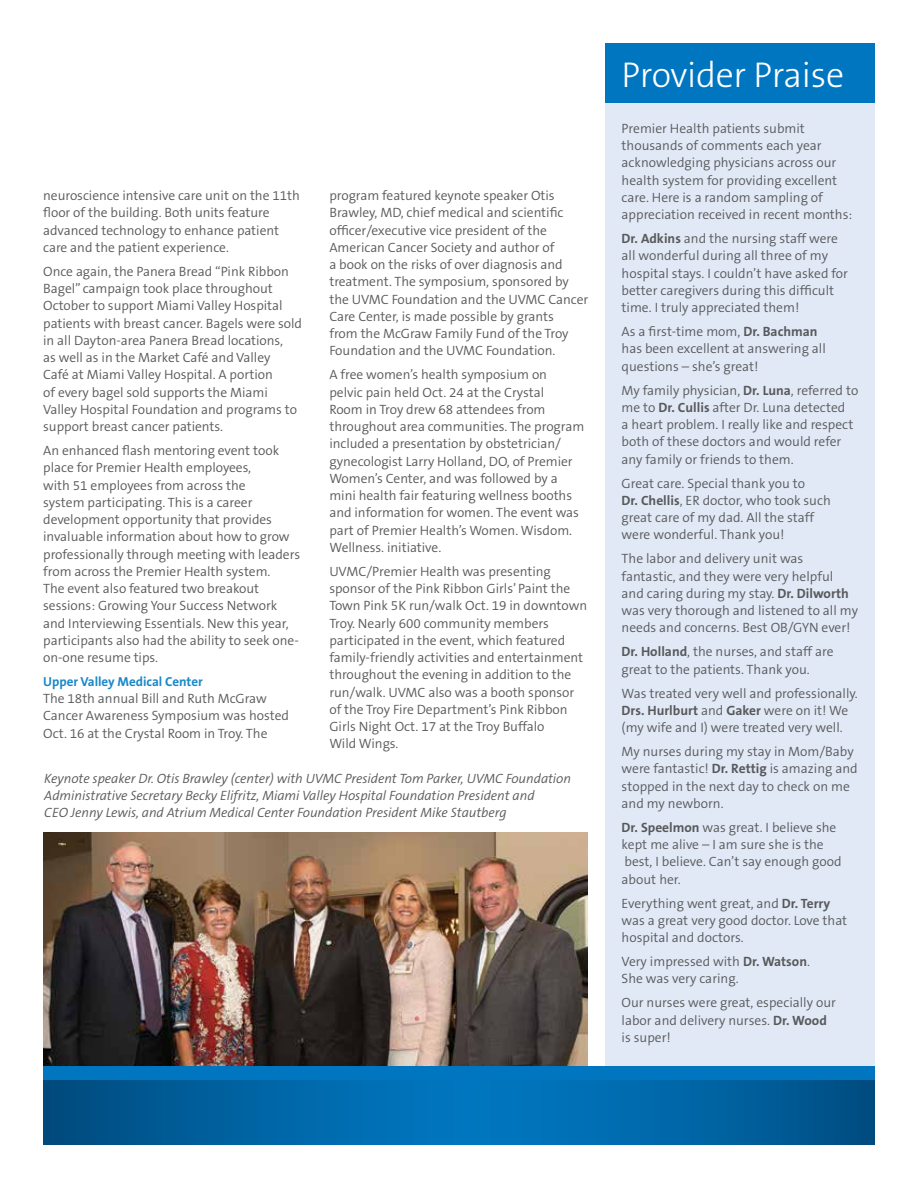
<style>
.page{position:relative;width:918px;height:1188px;background:#fff}
.page>*{position:absolute;margin:0;border:0;box-sizing:border-box;transform-origin:0 0}
.t1{font:300 36px "The Sans B3";letter-spacing:-.01em;color:#fff}
.t2{font:300 13.5px/17.2px "The Sans B4";letter-spacing:-.005em;color:#58595b}
.t3{font:italic 300 13.5px/17.2px "The Sans B4";letter-spacing:-.005em;color:#58595b}
.t4{font:700 13.5px "The Sans B7";color:#58595b}
.t5{font:700 13.2px "The Sans B7";letter-spacing:-.005em;color:#1a88c9}
.s1{font-family:"The Sans B7";font-weight:700}
.s2{font-family:"The Sans B4";font-weight:300}
</style>
<div class="page">
<img style="left:43px;top:833px;width:544px;height:233px">
<div style="left:606px;top:43px;width:269px;height:1029px;background:#e1e9f6"></div>
<div style="left:606px;top:43px;width:269px;height:60px;background:#0076c0"></div>
<svg style="left:43px;top:1080px;width:832px;height:65px;background:#0063a3"></svg>
<div style="left:43px;top:1066px;width:832px;height:14px;background:#0076c0"></div>
<p class="t2" style="left:43px;top:187px;width:258px">neuroscience intensive care unit on the 11th floor of the building. Both units feature advanced technology to enhance patient care and the patient experience.</p>
<p class="t2" style="left:43px;top:263px;width:260px">Once again, the Panera Bread “Pink Ribbon Bagel” campaign took place throughout October to support Miami Valley Hospital patients with breast cancer. Bagels were sold in all Dayton-area Panera Bread locations,<br>as well as in the Market Café and Valley<br>Café at Miami Valley Hospital. A portion<br>of every bagel sold supports the Miami Valley Hospital Foundation and programs to support breast cancer patients.</p>
<p class="t2" style="left:43px;top:442px;width:259px">An enhanced flash mentoring event took place for Premier Health employees,<br>with 51 employees from across the<br>system participating. This is a career development opportunity that provides invaluable information about how to grow professionally through meeting with leaders from across the Premier Health system.<br>The event also featured two breakout sessions: Growing Your Success Network and Interviewing Essentials. New this year, participants also had the ability to seek one&shy;on-one resume tips.</p>
<p class="t5" style="left:43px;top:674px;width:161px">Upper Valley Medical Center</p>
<p class="t2" style="left:43px;top:690px;width:247px">The 18th annual Bill and Ruth McGraw<br>Cancer Awareness Symposium was hosted<br>Oct. 16 at the Crystal Room in Troy. The</p>
<p class="t2" style="left:329px;top:187px;width:260px">program featured keynote speaker Otis Brawley, MD, chief medical and scientific officer/executive vice president of the American Cancer Society and author of<br>a book on the risks of over diagnosis and treatment. The symposium, sponsored by the UVMC Foundation and the UVMC Cancer Care Center, is made possible by grants<br>from the McGraw Family Fund of the Troy Foundation and the UVMC Foundation.</p>
<p class="t2" style="left:329px;top:367px;width:256px">A free women’s health symposium on<br>pelvic pain held Oct. 24 at the Crystal<br>Room in Troy drew 68 attendees from throughout area communities. The program included a presentation by obstetrician/ gynecologist Larry Holland, DO, of Premier Women’s Center, and was followed by a mini health fair featuring wellness booths and information for women. The event was part of Premier Health’s Women. Wisdom.<br>Wellness. initiative.</p>
<p class="t2" style="left:329px;top:563px;width:259px">UVMC/Premier Health was presenting sponsor of the Pink Ribbon Girls’ Paint the Town Pink 5K run/walk Oct. 19 in downtown Troy. Nearly 600 community members participated in the event, which featured family-friendly activities and entertainment throughout the evening in addition to the run/walk. UVMC also was a booth sponsor of the Troy Fire Department’s Pink Ribbon Girls Night Oct. 17 at the Troy Buffalo<br>Wild Wings.</p>
<p class="t3" style="left:44px;top:770px;width:528px">Keynote speaker Dr. Otis Brawley (center) with UVMC President Tom Parker, UVMC Foundation<br>Administrative Secretary Becky Elifritz, Miami Valley Hospital Foundation President and<br>CEO Jenny Lewis, and Atrium Medical Center Foundation President Mike Stautberg</p>
<h1 class="t1" style="left:622px;top:55px;width:224px">Provider Praise</h1>
<p class="t2" style="left:622px;top:120px;width:232px">Premier Health patients submit thousands of comments each year acknowledging physicians across our health system for providing excellent care. Here is a random sampling of appreciation received in recent months:</p>
<p class="t2" style="left:622px;top:230px;width:228px"><span class="s1">Dr. Adkins</span> and the nursing staff were all wonderful during all three of my hospital stays. I couldn’t have asked for better caregivers during this difficult time. I truly appreciated them!</p>
<p class="t2" style="left:622px;top:323px;width:206px">As a first-time mom, <span class="s1">Dr. Bachman </span>has been excellent at answering all questions – she’s great!</p>
<p class="t2" style="left:622px;top:382px;width:238px">My family physician, <span class="s1">Dr. Luna</span>, referred to me to <span class="s1">Dr. Cullis</span> after Dr. Luna detected<br>a heart problem. I really like and respect both of these doctors and would refer any family or friends to them.</p>
<p class="t2" style="left:622px;top:475px;width:211px">Great care. Special thank you to<br><span class="s1">Dr. Chellis</span>, ER doctor, who took such great care of my dad. All the staff were wonderful. Thank you!</p>
<p class="t2" style="left:622px;top:551px;width:238px">The labor and delivery unit was fantastic, and they were very helpful and caring during my stay. <span class="s1">Dr. Dilworth </span>was very thorough and listened to all my needs and concerns. Best OB/GYN ever!</p>
<p class="t2" style="left:622px;top:644px;width:213px"><span class="s1">Dr. Holland</span>, the nurses, and staff are great to the patients. Thank you.</p>
<p class="t2" style="left:622px;top:685px;width:238px">Was treated very well and professionally.</p>
<p class="t4" style="left:622px;top:703px;width:228px">Drs. Hurlburt <span class="s2">and</span> Gaker <span class="s2">were on it! We</span></p>
<p class="t2" style="left:622px;top:716px;width:234px;line-height:24px">(my wife and I) were treated very well.<br>My nurses during my stay in Mom/Baby</p>
<p class="t2" style="left:622px;top:761px;width:238px">were fantastic! <span class="s1">Dr. Rettig</span> is amazing and stopped in the next day to check on me and my newborn.</p>
<p class="t2" style="left:622px;top:819px;width:221px"><span class="s1">Dr. Speelmon</span> was great. I believe she kept me alive – I am sure she is the best, I believe. Can’t say enough good about her.</p>
<p class="t2" style="left:622px;top:895px;width:227px">Everything went great, and <span class="s1">Dr. Terry </span>was a great very good doctor. Love that hospital and doctors.</p>
<p class="t2" style="left:622px;top:953px;width:190px">Very impressed with <span class="s1">Dr. Watson</span>.<br>She was very caring.</p>
<p class="t2" style="left:622px;top:995px;width:216px">Our nurses were great, especially our labor and delivery nurses. <span class="s1">Dr. Wood </span>is super!</p>
</div>
